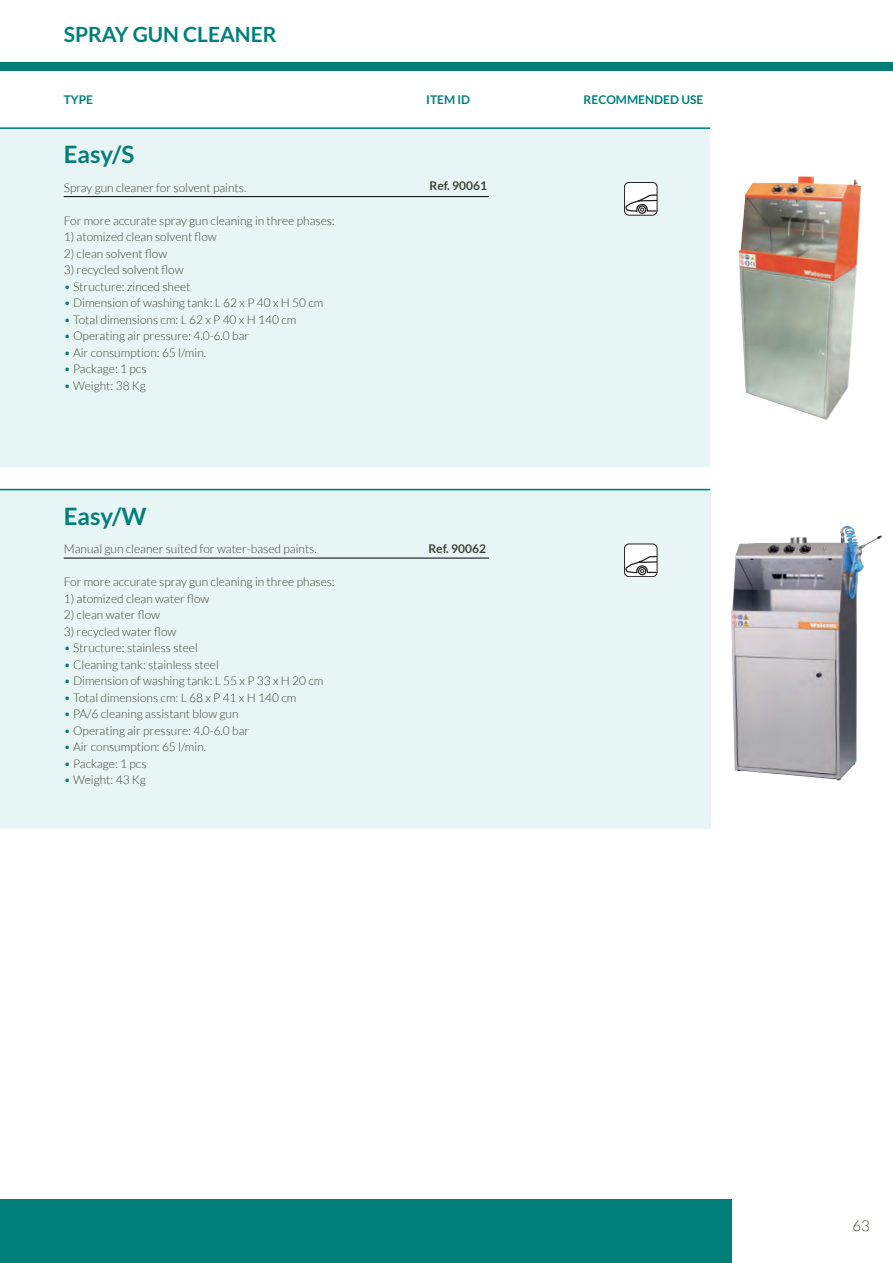
<style>
.page{position:relative;width:893px;height:1263px;background:#fff}
.page>*{position:absolute;margin:0;border:0;box-sizing:border-box;transform-origin:0 0}
.t1{font:700 24px "Lato";color:#007e7a}
.t2{font:700 21px "Lato";color:#007e7a}
.t3{font:300 15px "Lato";color:#3a4335}
.t4{font:300 12px "Lato";color:#3a4335}
.t5{font:700 12px "Lato";color:#007e7a}
.t6{font:700 12px "Lato";color:#3a4335}
.s1{color:#007e7a}
</style>
<div class="page">
<div style="left:0;top:1199px;width:731px;height:64px;background:#007e7a"></div>
<div style="left:0;top:63px;width:893px;height:8px;background:#007e7a"></div>
<img style="left:739px;top:176px;width:122px;height:244px">
<img style="left:731px;top:526px;width:151px;height:254px">
<div style="left:0;top:127px;width:709px;height:340px;background:#e7f5f4"></div>
<div style="left:0;top:489px;width:710px;height:340px;background:#e7f5f4"></div>
<hr style="left:0;top:127px;width:710px;height:2px;background:#007e7a">
<hr style="left:0;top:489px;width:710px;height:1px;background:#007e7a">
<div style="left:624px;top:182px;width:33px;height:33px;background:#fff;border-radius:5px"></div>
<div style="left:624px;top:182px;width:33px;height:33px;border:1px solid #231f20;border-radius:5px"></div>
<div style="left:638px;top:205px;width:8px;height:9px;border:1px solid #231f20;border-radius:50%"></div>
<svg style="left:625px;top:193px;width:32px;height:19px"></svg>
<div style="left:624px;top:544px;width:33px;height:33px;background:#fff;border-radius:5px"></div>
<div style="left:624px;top:544px;width:33px;height:33px;border:1px solid #231f20;border-radius:5px"></div>
<div style="left:638px;top:567px;width:8px;height:8px;border:1px solid #231f20;border-radius:50%"></div>
<svg style="left:625px;top:555px;width:32px;height:19px"></svg>
<hr style="left:64px;top:196px;width:425px;height:1px;background:#000001">
<hr style="left:64px;top:558px;width:425px;height:1px;background:#000001">
<p class="t2" style="left:64px;top:22px;width:214px">SPRAY GUN CLEANER</p>
<p class="t5" style="left:64px;top:93px;width:31px">TYPE</p>
<p class="t5" style="left:426px;top:93px;width:45px">ITEM ID</p>
<p class="t5" style="left:584px;top:93px;width:121px">RECOMMENDED USE</p>
<p class="t1" style="left:64px;top:141px;width:72px">Easy/S</p>
<p class="t4" style="left:64px;top:181px;width:184px">Spray gun cleaner for solvent paints.</p>
<p class="t4" style="left:64px;top:214px;width:273px">For more accurate spray gun cleaning in three phases:</p>
<p class="t4" style="left:64px;top:230px;width:154px">1) atomized clean solvent flow</p>
<p class="t4" style="left:64px;top:247px;width:105px">2) clean solvent flow</p>
<p class="t4" style="left:64px;top:263px;width:121px">3) recycled solvent flow</p>
<p class="t4" style="left:64px;top:280px;width:128px"><span class="s1">•</span> Structure: zinced sheet</p>
<p class="t4" style="left:64px;top:296px;width:261px"><span class="s1">•</span> Dimension of washing tank: L 62 x P 40 x H 50 cm</p>
<p class="t4" style="left:64px;top:313px;width:234px"><span class="s1">•</span> Total dimensions cm: L 62 x P 40 x H 140 cm</p>
<p class="t4" style="left:64px;top:329px;width:187px"><span class="s1">•</span> Operating air pressure: 4.0-6.0 bar</p>
<p class="t4" style="left:64px;top:346px;width:144px"><span class="s1">•</span> Air consumption: 65 l/min.</p>
<p class="t4" style="left:64px;top:362px;width:84px"><span class="s1">•</span> Package: 1 pcs</p>
<p class="t4" style="left:64px;top:379px;width:84px"><span class="s1">•</span> Weight: 38 Kg</p>
<p class="t1" style="left:64px;top:502px;width:84px">Easy/W</p>
<p class="t4" style="left:64px;top:542px;width:254px">Manual gun cleaner suited for water-based paints.</p>
<p class="t4" style="left:64px;top:575px;width:273px">For more accurate spray gun cleaning in three phases:</p>
<p class="t4" style="left:64px;top:592px;width:147px">1) atomized clean water flow</p>
<p class="t4" style="left:64px;top:608px;width:98px">2) clean water flow</p>
<p class="t4" style="left:64px;top:625px;width:114px">3) recycled water flow</p>
<p class="t4" style="left:64px;top:641px;width:136px"><span class="s1">•</span> Structure: stainless steel</p>
<p class="t4" style="left:64px;top:658px;width:157px"><span class="s1">•</span> Cleaning tank: stainless steel</p>
<p class="t4" style="left:64px;top:674px;width:261px"><span class="s1">•</span> Dimension of washing tank: L 55 x P 33 x H 20 cm</p>
<p class="t4" style="left:64px;top:691px;width:234px"><span class="s1">•</span> Total dimensions cm: L 68 x P 41 x H 140 cm</p>
<p class="t4" style="left:64px;top:707px;width:176px"><span class="s1">•</span> PA/6 cleaning assistant blow gun</p>
<p class="t4" style="left:64px;top:724px;width:187px"><span class="s1">•</span> Operating air pressure: 4.0-6.0 bar</p>
<p class="t4" style="left:64px;top:740px;width:144px"><span class="s1">•</span> Air consumption: 65 l/min.</p>
<p class="t4" style="left:64px;top:757px;width:84px"><span class="s1">•</span> Package: 1 pcs</p>
<p class="t4" style="left:64px;top:773px;width:84px"><span class="s1">•</span> Weight: 43 Kg</p>
<p class="t6" style="left:429px;top:179px;width:59px">Ref. 90061</p>
<p class="t6" style="left:428px;top:542px;width:59px">Ref. 90062</p>
<p class="t3" style="left:853px;top:1218px;width:19px">63</p>
</div>
